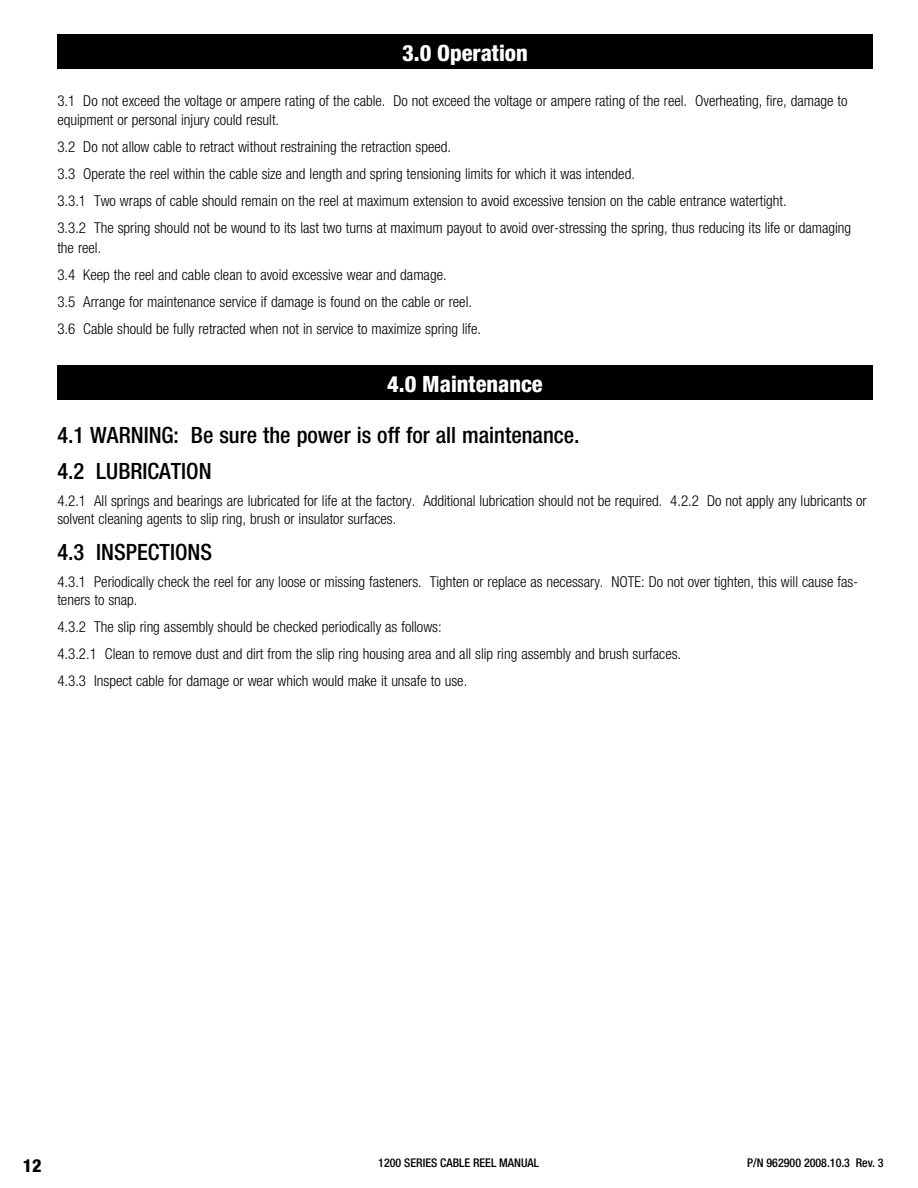
<style>
.page{position:relative;width:918px;height:1188px;background:#fff}
.page>*{position:absolute;margin:0;border:0;box-sizing:border-box;transform-origin:0 0}
.t1{font:500 condensed 22.5px "Helvetica Neue LT";color:#000}
.t2{font:800 condensed 22.5px "Helvetica Neue LT";color:#fff}
.t3{font:800 condensed 18px "Helvetica Neue LT";color:#000}
.t4{font:300 condensed 15px/27px "Helvetica Neue LT";color:#000}
.t5{font:500 condensed 12px "Helvetica Neue LT";color:#000}
</style>
<div class="page">
<div style="left:57px;top:35px;width:816px;height:34px;background:#000"></div>
<div style="left:57px;top:366px;width:816px;height:34px;background:#000"></div>
<h1 class="t2" style="left:402px;top:39px;width:127px">3.0 Operation</h1>
<p class="t4" style="left:57px;top:91px;width:792px;line-height:19.5px">3.1 Do not exceed the voltage or ampere rating of the cable. Do not exceed the voltage or ampere rating of the reel. Overheating, fire, damage to equipment or personal injury could result.</p>
<p class="t4" style="left:57px;top:134px;width:795px">3.2 Do not allow cable to retract without restraining the retraction speed.<br>3.3 Operate the reel within the cable size and length and spring tensioning limits for which it was intended.<br>3.3.1 Two wraps of cable should remain on the reel at maximum extension to avoid excessive tension on the cable entrance watertight.<br>3.3.2 The spring should not be wound to its last two turns at maximum payout to avoid over-stressing the spring, thus reducing its life or damaging</p>
<p class="t4" style="left:57px;top:234px;width:425px">the reel.<br>3.4 Keep the reel and cable clean to avoid excessive wear and damage.<br>3.5 Arrange for maintenance service if damage is found on the cable or reel.<br>3.6 Cable should be fully retracted when not in service to maximize spring life.</p>
<h1 class="t2" style="left:387px;top:370px;width:157px">4.0 Maintenance</h1>
<h1 class="t1" style="left:57px;top:421px;width:62px">4.1 WARNIN</h1>
<h1 class="t1" style="left:162px;top:421px;width:420px">G: Be sure the power is off for all maintenance.</h1>
<h1 class="t1" style="left:57px;top:457px;width:50px">4.2 LUBRI</h1>
<h1 class="t1" style="left:147px;top:457px;width:63px">CATION</h1>
<p class="t4" style="left:57px;top:491px;width:811px;line-height:18px">4.2.1 All springs and bearings are lubricated for life at the factory. Additional lubrication should not be required. 4.2.2 Do not apply any lubricants or solvent cleaning agents to slip ring, brush or insulator surfaces.</p>
<h1 class="t1" style="left:57px;top:538px;width:156px">4.3 INSPECTIONS</h1>
<p class="t4" style="left:57px;top:572px;width:802px;line-height:18px">4.3.1 Periodically check the reel for any loose or missing fasteners. Tighten or replace as necessary. NOTE: Do not over tighten, this will cause fas&shy;teners to snap.</p>
<p class="t4" style="left:57px;top:613px;width:625px">4.3.2 The slip ring assembly should be checked periodically as follows:<br>4.3.2.1 Clean to remove dust and dirt from the slip ring housing area and all slip ring assembly and brush surfaces.<br>4.3.3 Inspect cable for damage or wear which would make it unsafe to use.</p>
<p class="t3" style="left:23px;top:1154px;width:20px">12</p>
<p class="t5" style="left:378px;top:1156px;width:162px">1200 Series cable reel manual</p>
<p class="t5" style="left:747px;top:1156px;width:138px">P/N 962900 2008.10.3 Rev. 3</p>
</div>
